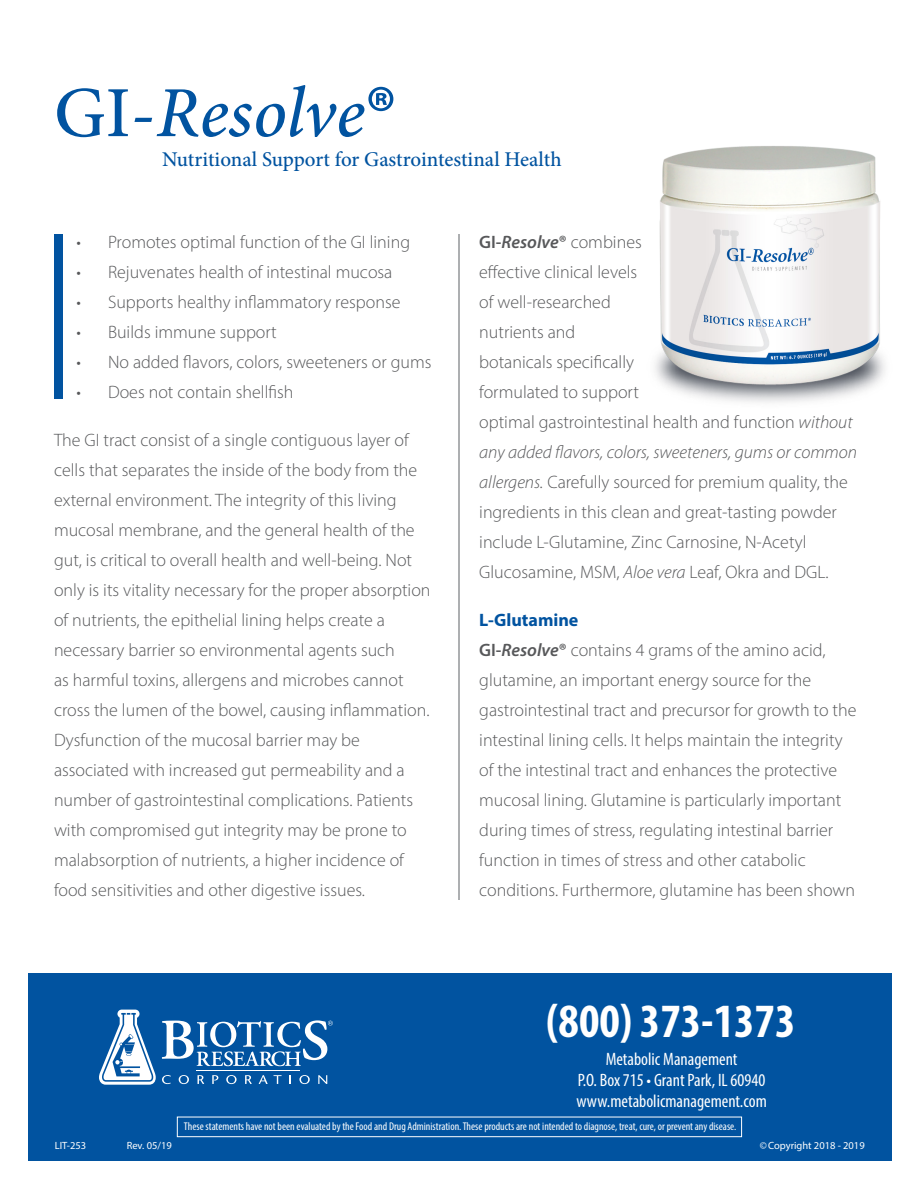
<style>
.page{position:relative;width:918px;height:1188px;background:#fff}
.page>*{position:absolute;margin:0;border:0;box-sizing:border-box;transform-origin:0 0}
.t1{font:italic 500 72px "Minion Pro";letter-spacing:-.005em;color:#0153a0}
.t2{font:700 condensed 48px "Myriad Pro";color:#fff}
.t3{font:500 21px "Minion Pro";color:#0153a0}
.t4{font:300 18px/30px "Myriad Pro";color:#57585a}
.t5{font:condensed 18px "Myriad Pro";color:#fff}
.t6{font:700 18px "Myriad Pro";color:#0153a0}
.t7{font:condensed 11.25px "Myriad Pro";color:#fff}
.t8{font:10.5px "Myriad Pro";color:#fff}
.s1{font-style:normal}
.s2{font-family:"Myriad Pro";font-weight:600;font-style:normal}
.s3{font-weight:600}
.s4{font-weight:600;font-style:italic}
.s5{font-style:italic}
</style>
<div class="page">
<img style="left:655px;top:146px;width:230px;height:257px">
<hr style="left:458px;top:234px;width:2px;height:666px;background:#939598">
<div style="left:28px;top:973px;width:864px;height:188px;background:#0153a0"></div>
<div style="left:177px;top:1117px;width:565px;height:20px;border:1px solid #fff"></div>
<div style="left:54px;top:234px;width:9px;height:165px;background:#0153a0"></div>
<svg style="left:99px;top:1010px;width:57px;height:75px"></svg>
<svg style="left:162px;top:1020px;width:171px;height:46px"></svg>
<svg style="left:162px;top:1075px;width:9px;height:9px"></svg>
<svg style="left:179px;top:1075px;width:10px;height:9px"></svg>
<svg style="left:198px;top:1075px;width:6px;height:9px"></svg>
<svg style="left:212px;top:1075px;width:6px;height:9px"></svg>
<svg style="left:226px;top:1075px;width:11px;height:9px"></svg>
<svg style="left:245px;top:1075px;width:7px;height:9px"></svg>
<svg style="left:259px;top:1075px;width:9px;height:9px"></svg>
<svg style="left:274px;top:1075px;width:8px;height:9px"></svg>
<svg style="left:289px;top:1075px;width:2px;height:9px"></svg>
<svg style="left:299px;top:1075px;width:11px;height:9px"></svg>
<svg style="left:318px;top:1075px;width:9px;height:9px"></svg>
<hr style="left:197px;top:1070px;width:103px;height:1px;background:#fff">
<p class="t1" style="left:54px;top:64px;width:344px"><span class="s1">GI-</span>Resolve<span class="s2">®</span></p>
<p class="t3" style="left:162px;top:145px;width:401px">Nutritional Support for Gastrointestinal Health</p>
<p class="t4" style="left:76px;top:226px;width:335px">• Promotes optimal function of the GI lining</p>
<p class="t4" style="left:76px;top:256px;width:317px">• Rejuvenates health of intestinal mucosa</p>
<p class="t4" style="left:76px;top:286px;width:325px">• Supports healthy inflammatory response</p>
<p class="t4" style="left:76px;top:316px;width:202px">• Builds immune support</p>
<p class="t4" style="left:76px;top:346px;width:357px">• No added flavors, colors, sweeteners or gums</p>
<p class="t4" style="left:76px;top:376px;width:219px">• Does not contain shellfish</p>
<p class="t4" style="left:54px;top:424px;width:378px">The GI tract consist of a single contiguous layer of cells that separates the inside of the body from the external environment. The integrity of this living mucosal membrane, and the general health of the gut, is critical to overall health and well-being. Not only is its vitality necessary for the proper absorption of nutrients, the epithelial lining helps create a necessary barrier so environmental agents such<br>as harmful toxins, allergens and microbes cannot cross the lumen of the bowel, causing inflammation.<br>Dysfunction of the mucosal barrier may be associated with increased gut permeability and a number of gastrointestinal complications. Patients with compromised gut integrity may be prone to malabsorption of nutrients, a higher incidence of food sensitivities and other digestive issues.</p>
<p class="t4" style="left:479px;top:226px;width:379px"><span class="s3">GI-</span><span class="s4">Resolve</span><span class="s3">®</span> combines<br>effective clinical levels<br>of well-researched<br>nutrients and<br>botanicals specifically<br>formulated to support<br>optimal gastrointestinal health and function <span class="s5">without any added flavors, colors, sweeteners, gums or common allergens.</span> Carefully sourced for premium quality, the ingredients in this clean and great-tasting powder include L-Glutamine, Zinc Carnosine, N-Acetyl Glucosamine, MSM, <span class="s5">Aloe vera</span> Leaf, Okra and DGL.</p>
<p class="t6" style="left:479px;top:608px;width:101px">L-Glutamine</p>
<p class="t4" style="left:479px;top:634px;width:379px"><span class="s3">GI-</span><span class="s4">Resolve</span><span class="s3">®</span> contains 4 grams of the amino acid, glutamine, an important energy source for the gastrointestinal tract and precursor for growth to the intestinal lining cells. It helps maintain the integrity of the intestinal tract and enhances the protective mucosal lining. Glutamine is particularly important during times of stress, regulating intestinal barrier function in times of stress and other catabolic conditions. Furthermore, glutamine has been shown</p>
<p class="t2" style="left:546px;top:991px;width:251px">(800) 373-1373</p>
<p class="t5" style="left:606px;top:1048px;width:133px">Metabolic Management</p>
<p class="t5" style="left:578px;top:1069px;width:189px">P.O. Box 715 • Grant Park, IL 60940</p>
<p class="t5" style="left:576px;top:1090px;width:192px">www.metabolicmanagement.com</p>
<p class="t7" style="left:184px;top:1119px;width:554px">These statements have not been evaluated by the Food and Drug Administration. These products are not intended to diagnose, treat, cure, or prevent any disease.</p>
<p class="t8" style="left:55px;top:1139px;width:33px">LIT-253</p>
<p class="t8" style="left:127px;top:1139px;width:47px">Rev. 05/19</p>
<p class="t8" style="left:760px;top:1139px;width:107px">©Copyright 2018 - 2019</p>
</div>
